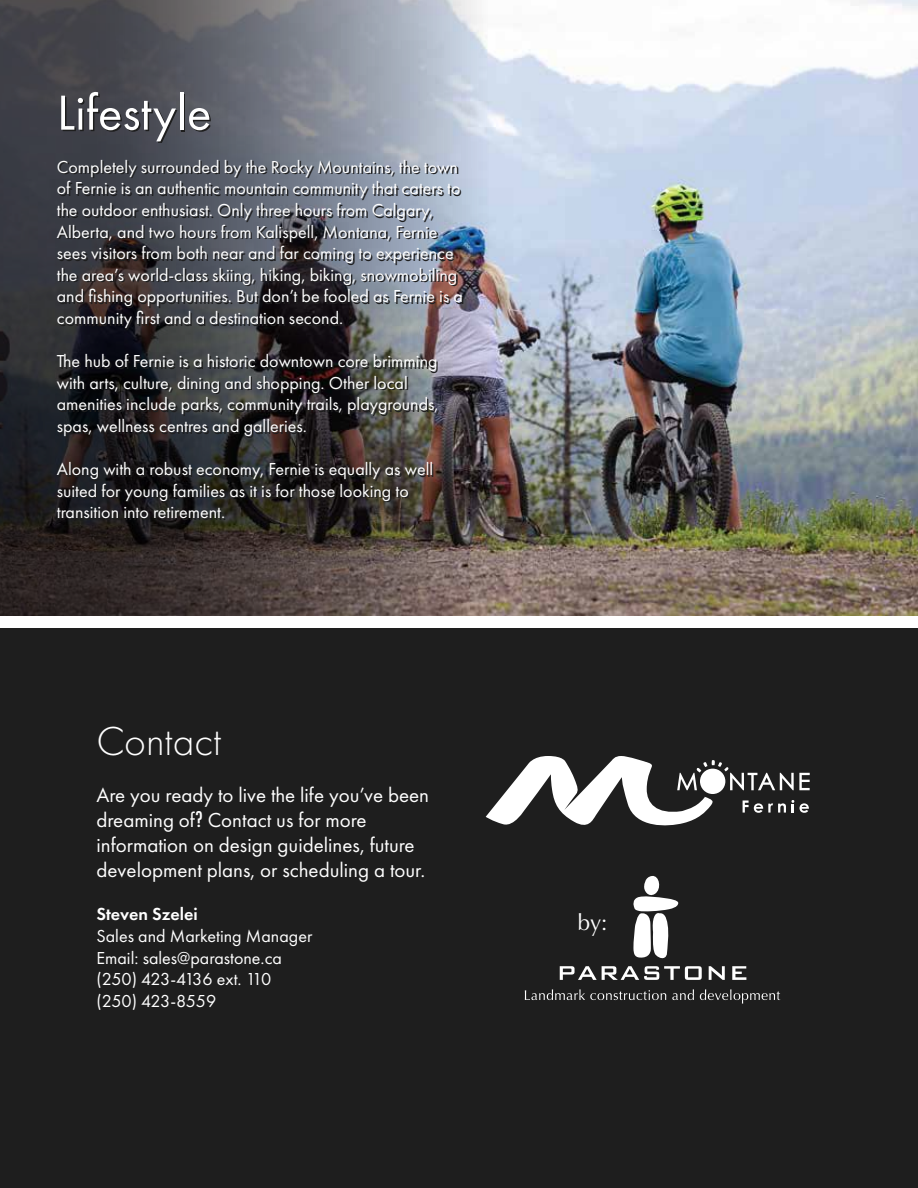
<style>
.page{position:relative;width:918px;height:1188px;background:#fff}
.page>*{position:absolute;margin:0;border:0;box-sizing:border-box;transform-origin:0 0}
.t1{font:51px "Futura PT";color:#fff}
.t2{font:300 42px "Futura PT";color:#fff}
.t3{font:22.5px "Optima";color:#fff}
.t4{font:21px/25.2px "Futura PT";color:#fff}
.t5{font:18px/21.6px "Futura PT";color:#fff}
.t6{font:600 18px "Futura PT";color:#fff}
.s1{font-family:"Futura";font-weight:500;font-stretch:condensed}
</style>
<div class="page">
<div style="left:0;top:628px;width:918px;height:560px;background:#1e1e1e"></div>
<img style="left:599px;top:0;width:319px;height:616px">
<img style="left:0;top:0;width:599px;height:616px">
<svg style="left:486px;top:756px;width:324px;height:70px"></svg>
<svg style="left:633px;top:876px;width:46px;height:83px"></svg>
<svg style="left:560px;top:966px;width:142px;height:14px"></svg>
<svg style="left:709px;top:966px;width:16px;height:14px"></svg>
<svg style="left:732px;top:966px;width:14px;height:14px"></svg>
<svg style="left:525px;top:989px;width:141px;height:11px"></svg>
<svg style="left:672px;top:989px;width:22px;height:11px"></svg>
<svg style="left:700px;top:989px;width:80px;height:15px"></svg>
<h1 class="t1" style="left:57px;top:82px;width:156px">Lifestyle</h1>
<p class="t5" style="left:57px;top:156px;width:408px">Completely surrounded by the Rocky Mountains, the town of Fernie is an authentic mountain community that caters to the outdoor enthusiast. Only three hours from Calgary, Alberta, and two hours from Kalispell, Montana, Fernie sees visitors from both near and far coming to experience the area’s world-class skiing, hiking, biking, snowmobiling and fishing opportunities. But don’t be fooled as Fernie is a community first and a destination second.</p>
<p class="t5" style="left:57px;top:350px;width:383px">The hub of Fernie is a historic downtown core brimming with arts, culture, dining and shopping. Other local amenities include parks, community trails, playgrounds, spas, wellness centres and galleries.</p>
<p class="t5" style="left:57px;top:458px;width:378px">Along with a robust economy, Fernie is equally as well suited for young families as it is for those looking to transition into retirement.</p>
<h2 class="t2" style="left:97px;top:717px;width:126px">Contact</h2>
<p class="t4" style="left:97px;top:782px;width:334px">Are you ready to live the life you’ve been dreaming of<span class="s1">?</span> Contact us for more information on design guidelines, future development plans, or scheduling a tour.</p>
<p class="t6" style="left:97px;top:903px;width:103px">Steven Szelei</p>
<p class="t5" style="left:97px;top:925px;width:217px">Sales and Marketing Manager<br>Email: sales@parastone.ca (250) 423-4136 ext. 110 (250) 423-8559</p>
<p class="t3" style="left:578px;top:910px;width:31px">by:</p>
</div>
